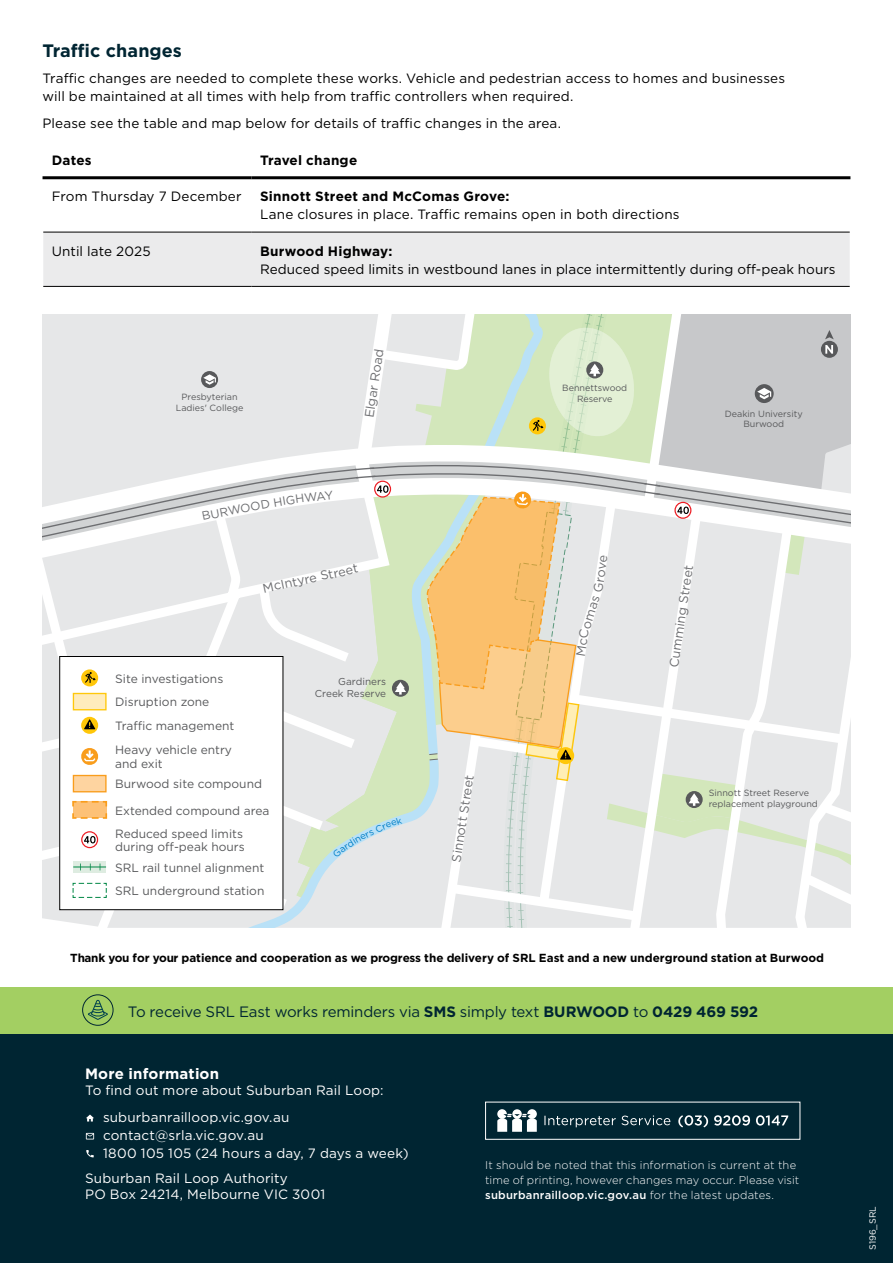
<style>
.page{position:relative;width:893px;height:1263px;background:#fff}
.page>*{position:absolute;margin:0;border:0;box-sizing:border-box;transform-origin:0 0}
.t1{font:700 18px "Gotham";letter-spacing:.005em;color:#002532}
.t2{font:15px "Gotham";letter-spacing:-.015em;color:#002532}
.t3{font:700 15px "Gotham";letter-spacing:.01em;color:#fff}
.Body_Copy{font:13.5px/18px "Gotham";letter-spacing:.01em;color:#000}
.t4{font:13.5px/18px "Gotham";letter-spacing:.01em;color:#fff}
.Body_Heading{font:700 13.5px "Gotham";letter-spacing:.01em;color:#000}
.t5{font:12.75px "Gotham";color:#6d6e71}
.t6{font:12px/23.7px "Gotham";color:#58595b}
.t7{font:12px "Gotham";color:#6d6e71}
.t8{font:700 11.7px "Gotham";color:#000}
.t9{font:300 11.25px/15px "Gotham";letter-spacing:.01em;color:#fff}
.t10{font:10.05px/11.7px "Gotham";color:#58595b;text-align:right}
.t11{font:9px/10.5px "Gotham";color:#58595b;text-align:center}
.t12{font:9px "Gotham";color:#fff}
.s1{font-weight:700}
.s2{font-weight:500}
</style>
<div class="page">
<div style="left:43px;top:233px;width:807px;height:53px;background:#ebebec"></div>
<hr style="left:43px;top:176px;width:209px;height:3px;background:#000">
<hr style="left:252px;top:176px;width:598px;height:3px;background:#000">
<hr style="left:43px;top:286px;width:209px;height:1px;background:#000">
<hr style="left:252px;top:286px;width:598px;height:1px;background:#000">
<hr style="left:43px;top:232px;width:209px;height:1px;background:#000">
<hr style="left:252px;top:232px;width:598px;height:1px;background:#000">
<div style="left:0;top:1034px;width:893px;height:229px;background:#002532"></div>
<svg style="left:86px;top:1114px;width:8px;height:7px"></svg>
<svg style="left:86px;top:1133px;width:8px;height:6px"></svg>
<svg style="left:86px;top:1150px;width:8px;height:7px"></svg>
<div style="left:485px;top:1102px;width:315px;height:38px;border:1px solid #fff"></div>
<svg style="left:497px;top:1109px;width:40px;height:23px"></svg>
<svg style="left:678px;top:1115px;width:30px;height:12px"></svg>
<svg style="left:714px;top:1115px;width:36px;height:10px"></svg>
<svg style="left:756px;top:1115px;width:32px;height:10px"></svg>
<svg style="left:544px;top:1115px;width:126px;height:12px"></svg>
<div style="left:0;top:987px;width:893px;height:47px;background:#a3cf62"></div>
<svg style="left:88px;top:1000px;width:20px;height:20px"></svg>
<div style="left:82px;top:994px;width:31px;height:32px;border:1px solid #002532;border-radius:50%"></div>
<svg style="left:43px;top:315px;width:807px;height:612px"></svg>
<h3 class="t1" style="left:43px;top:39px;width:141px">Traffic changes</h3>
<p class="Body_Copy" style="left:43px;top:69px;width:744px">Traffic changes are needed to complete these works. Vehicle and pedestrian access to homes and businesses will be maintained at all times with help from traffic controllers when required.</p>
<p class="Body_Copy" style="left:43px;top:114px;width:520px">Please see the table and map below for details of traffic changes in the area.</p>
<p class="Body_Heading" style="left:52px;top:151px;width:41px">Dates</p>
<p class="Body_Heading" style="left:260px;top:151px;width:99px">Travel change</p>
<p class="Body_Copy" style="left:52px;top:187px;width:191px">From Thursday 7 December</p>
<p class="Body_Copy" style="left:260px;top:187px;width:421px"><span class="s1">Sinnott Street and McComas Grove:<br></span>Lane closures in place. Traffic remains open in both directions</p>
<p class="Body_Copy" style="left:52px;top:242px;width:100px">Until late 2025</p>
<p class="Body_Copy" style="left:260px;top:242px;width:577px"><span class="s1">Burwood Highway:<br></span>Reduced speed limits in westbound lanes in place intermittently during off-peak hours</p>
<p class="t11" style="left:176px;top:392px;width:69px">Presbyterian<br>Ladies' College</p>
<p class="t5" style="left:361px;top:416px;width:71px;rotate:-81deg">Elgar Road</p>
<p class="t7" style="left:201px;top:508px;width:47px;rotate:-11deg">BURW O</p>
<p class="t7" style="left:294px;top:491px;width:37px;rotate:-7deg">HW AY</p>
<p class="t5" style="left:261px;top:580px;width:99px;rotate:-12deg">M cIntyre Street</p>
<p class="t6" style="left:115px;top:666px;width:121px">Site investigations<br>Disruption zone<br>Traffic management<br>Heavy vehicle entry</p>
<p class="t6" style="left:115px;top:754px;width:148px;line-height:20px">and exit<br>Burwood site compound</p>
<p class="t6" style="left:115px;top:799px;width:156px;line-height:23.1px">Extended compound area<br>Reduced speed limits</p>
<p class="t6" style="left:115px;top:836px;width:151px;line-height:20.5px">during off-peak hours<br>SRL rail tunnel alignment</p>
<p class="t6" style="left:115px;top:879px;width:151px">SRL underground station</p>
<p class="t10" style="left:315px;top:676px;width:73px">Gardiners<br>Creek Reserve</p>
<p class="t5" style="left:448px;top:860px;width:89px;rotate:-81deg">Sinnott Street</p>
<p class="t11" style="left:562px;top:383px;width:66px">Bennettswood<br>Reserve</p>
<p class="t11" style="left:725px;top:408px;width:79px">Deakin University<br>Burwood</p>
<p class="t5" style="left:590px;top:591px;width:39px;rotate:-82deg">G rove</p>
<p class="t5" style="left:578px;top:626px;width:36px;rotate:-72deg">omas</p>
<p class="t5" style="left:665px;top:666px;width:105px;rotate:-81deg">Cumming Street</p>
<p class="t11" style="left:709px;top:787px;width:111px;text-align:left">Sinnott Street Reserve replacement playground</p>
<p class="t8" style="left:70px;top:950px;width:755px">Thank you for your patience and cooperation as we progress the delivery of SRL East and a new underground station at Burwood</p>
<h3 class="t2" style="left:128px;top:1001px;width:632px">To receive SRL East works reminders via <span class="s1">SMS</span> simply text <span class="s1">BURWOOD</span> to <span class="s1">0429 469 592</span></h3>
<p class="t3" style="left:85px;top:1063px;width:136px">More information</p>
<p class="t4" style="left:85px;top:1081px;width:300px">To find out more about Suburban Rail Loop:</p>
<p class="t4" style="left:103px;top:1107px;width:307px">suburbanrailloop.vic.gov.au contact@srla.vic.gov.au<br>1800 105 105 (24 hours a day, 7 days a week)</p>
<p class="t4" style="left:85px;top:1169px;width:242px;line-height:16.5px">Suburban Rail Loop Authority<br>PO Box 24214, Melbourne VIC 3001</p>
<p class="t9" style="left:485px;top:1157px;width:316px">It should be noted that this information is current at the time of printing, however changes may occur. Please visit <span class="s2">suburbanrailloop.vic.gov.au</span> for the latest updates.</p>
<p class="t12" style="left:867px;top:1250px;width:45px;rotate:-90deg">S196_SRL</p>
</div>
